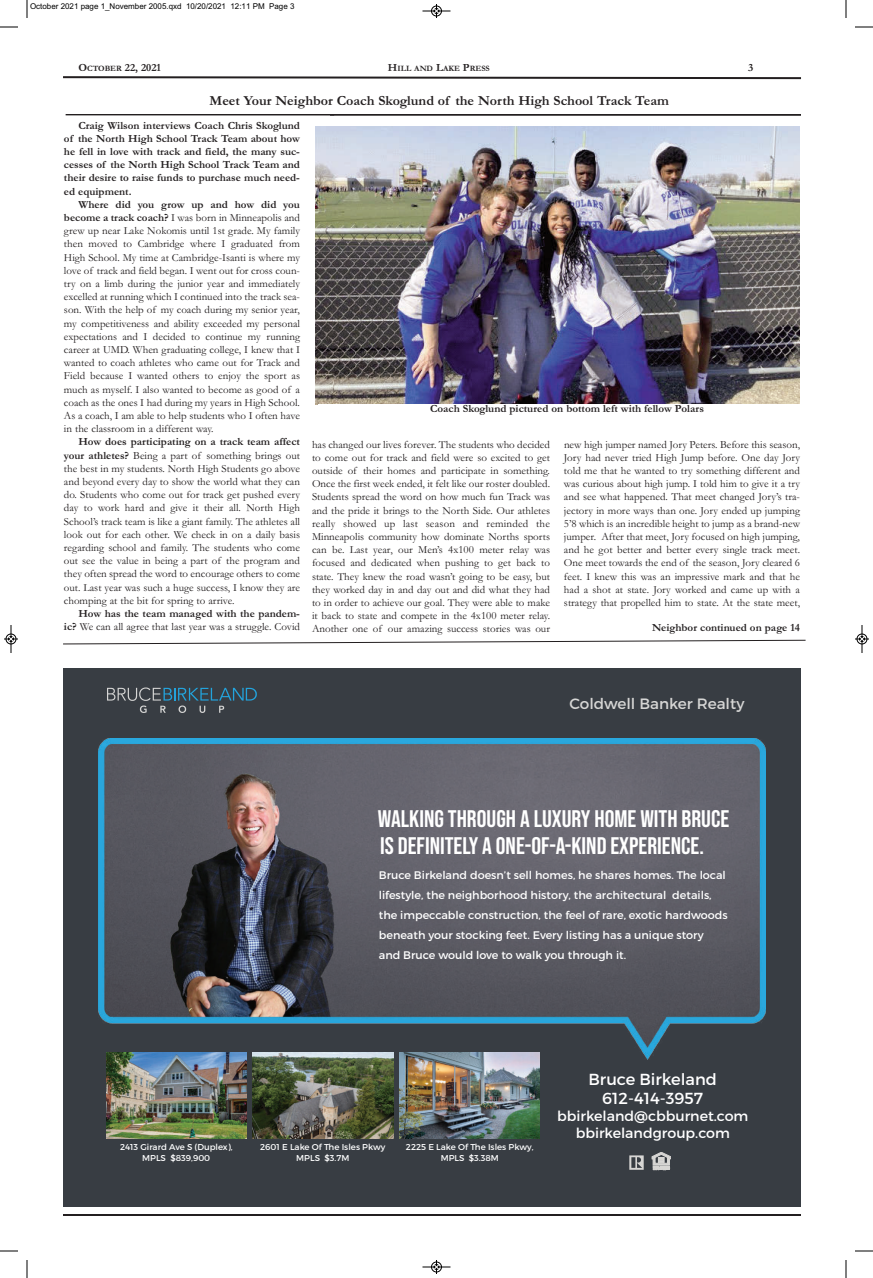
<style>
.page{position:relative;width:873px;height:1278px;background:#fff}
.page>*{position:absolute;margin:0;border:0;box-sizing:border-box;transform-origin:0 0}
.t1{font:24px/27px "Bebas Neue";color:#fff}
.t2{font:16px/19.2px "Montserrat";color:#fff;text-align:center}
.t3{font:15px "Montserrat";color:#d6d6d5}
.t4{font:700 14px "Garamond";color:#231f20}
.t5{font:14px/16.8px "Montserrat";color:#fff;text-align:center}
.t6{font:11px/13.2px "Garamond";color:#231f20;text-align:justify}
.t7{font:700 11px/13.2px "Garamond";color:#231f20;text-align:justify}
.t8{font:11px/20px "Montserrat";color:#fff}
.t9{font:8.5px/10.2px "Montserrat";color:#fff;text-align:center}
.t10{font:700 8.2px "Garamond";color:#231f20}
.t11{font:8px "Arial";color:#000}
.s1{font-size:8.2px}
.s2{font-size:11px}
.s3{font-weight:700}
</style>
<div class="page">
<svg style="left:63px;top:76px;width:738px;height:4px"></svg>
<hr style="left:63px;top:1214px;width:738px;height:2px;background:#231f20">
<hr style="left:330px;top:114px;width:471px;height:2px;background:#231f20">
<hr style="left:66px;top:113px;width:268px;height:3px;background:#231f20">
<div style="left:63px;top:668px;width:738px;height:539px;background:#383d43"></div>
<svg style="left:107px;top:688px;width:150px;height:25px"></svg>
<img style="left:98px;top:738px;width:667px;height:321px">
<img style="left:106px;top:1052px;width:140px;height:87px">
<img style="left:253px;top:1052px;width:140px;height:87px">
<img style="left:399px;top:1052px;width:141px;height:87px">
<svg style="left:652px;top:1152px;width:19px;height:18px"></svg>
<svg style="left:629px;top:1155px;width:15px;height:15px"></svg>
<div style="left:63px;top:94px;width:738px;height:20px;background:#fff"></div>
<img style="left:316px;top:126px;width:483px;height:278px">
<svg style="left:63px;top:639px;width:743px;height:6px"></svg>
<svg style="left:27px;top:0;width:1px;height:18px"></svg>
<svg style="left:0;top:27px;width:18px;height:1px"></svg>
<svg style="left:846px;top:0;width:1px;height:18px"></svg>
<svg style="left:855px;top:27px;width:18px;height:1px"></svg>
<svg style="left:27px;top:1260px;width:1px;height:18px"></svg>
<svg style="left:0;top:1251px;width:18px;height:1px"></svg>
<svg style="left:846px;top:1260px;width:1px;height:18px"></svg>
<svg style="left:855px;top:1251px;width:18px;height:1px"></svg>
<svg style="left:422px;top:4px;width:28px;height:14px"></svg>
<svg style="left:422px;top:1260px;width:28px;height:14px"></svg>
<svg style="left:4px;top:625px;width:14px;height:28px"></svg>
<svg style="left:855px;top:625px;width:14px;height:28px"></svg>
<p class="t11" style="left:30px;top:3px;width:266px">October 2021 page 1_November 2005.qxd 10/20/2021 12:11 PM Page 3</p>
<p class="t7" style="left:78px;top:62px;width:84px">O<span class="s1">CTOBER</span> 22, 2021</p>
<p class="t10" style="left:388px;top:65px;width:103px"><span class="s2">H</span>ILL AND <span class="s2">L</span>AKE <span class="s2">P</span>RESS</p>
<p class="t7" style="left:748px;top:62px;width:7px">3</p>
<p class="t4" style="left:210px;top:95px;width:461px">Meet Your Neighbor Coach Skoglund of the North High School Track Team</p>
<p class="t7" style="left:64px;top:119px;width:238px;text-indent:14px">Craig Wilson interviews Coach Chris Skoglund of the North High School Track Team about how he fell in love with track and field, the many suc&shy;cesses of the North High School Track Team and their desire to raise funds to purchase much need&shy;ed equipment.</p>
<p class="t6" style="left:64px;top:199px;width:238px;text-indent:14px"><span class="s3">Where did you grow up and how did you become a track coach?</span> I was born in Minneapolis and grew up near Lake Nokomis until 1st grade. My family then moved to Cambridge where I graduated from High School. My time at Cambridge-Isanti is where my love of track and field began. I went out for cross coun&shy;try on a limb during the junior year and immediately excelled at running which I continued into the track sea&shy;son. With the help of my coach during my senior year, my competitiveness and ability exceeded my personal expectations and I decided to continue my running career at UMD. When graduating college, I knew that I wanted to coach athletes who came out for Track and Field because I wanted others to enjoy the sport as much as myself. I also wanted to become as good of a coach as the ones I had during my years in High School.<br>As a coach, I am able to help students who I often have in the classroom in a different way.</p>
<p class="t6" style="left:64px;top:437px;width:238px;text-indent:14px"><span class="s3">How does participating on a track team affect your athletes?</span> Being a part of something brings out the best in my students. North High Students go above and beyond every day to show the world what they can do. Students who come out for track get pushed every day to work hard and give it their all. North High School’s track team is like a giant family. The athletes all look out for each other. We check in on a daily basis regarding school and family. The students who come out see the value in being a part of the program and they often spread the word to encourage others to come out. Last year was such a huge success, I know they are chomping at the bit for spring to arrive.</p>
<p class="t6" style="left:64px;top:608px;width:238px;text-align:right"><span class="s3">How has the team managed with the pandem&shy;ic?</span> We can all agree that last year was a struggle. Covid</p>
<p class="t7" style="left:430px;top:403px;width:275px">Coach Skoglund pictured on bottom left with fellow Polars</p>
<p class="t6" style="left:312px;top:439px;width:240px">has changed our lives forever. The students who decided to come out for track and field were so excited to get outside of their homes and participate in something.<br>Once the first week ended, it felt like our roster doubled.<br>Students spread the word on how much fun Track was and the pride it brings to the North Side. Our athletes really showed up last season and reminded the Minneapolis community how dominate Norths sports can be. Last year, our Men’s 4x100 meter relay was focused and dedicated when pushing to get back to state. They knew the road wasn’t going to be easy, but they worked day in and day out and did what they had to in order to achieve our goal. They were able to make it back to state and compete in the 4x100 meter relay.<br>Another one of our amazing success stories was our</p>
<p class="t6" style="left:564px;top:439px;width:238px">new high jumper named Jory Peters. Before this season, Jory had never tried High Jump before. One day Jory told me that he wanted to try something different and was curious about high jump. I told him to give it a try and see what happened. That meet changed Jory’s tra&shy;jectory in more ways than one. Jory ended up jumping 5’8 which is an incredible height to jump as a brand-new jumper. After that meet, Jory focused on high jumping, and he got better and better every single track meet.<br>One meet towards the end of the season, Jory cleared 6 feet. I knew this was an impressive mark and that he had a shot at state. Jory worked and came up with a strategy that propelled him to state. At the state meet,</p>
<p class="t7" style="left:652px;top:622px;width:149px">Neighbor continued on page 14</p>
<h3 class="t3" style="left:569px;top:697px;width:177px">Coldwell Banker Realty</h3>
<h1 class="t1" style="left:378px;top:805px;width:353px">WALKING THROUGH A LUXURY HOME WITH BRUCE<br>IS DEFINITELY A ONE-OF-A-KIND EXPERIENCE.</h1>
<p class="t8" style="left:379px;top:865px;width:350px">Bruce Birkeland doesn’t sell homes, he shares homes. The local lifestyle, the neighborhood history, the architectural details, the impeccable construction, the feel of rare, exotic hardwoods beneath your stocking feet. Every listing has a unique story and Bruce would love to walk you through it.</p>
<h2 class="t2" style="left:589px;top:1070px;width:130px">Bruce Birkeland<br>612-414-3957</h2>
<p class="t5" style="left:557px;top:1108px;width:193px">bbirkeland@cbburnet.com bbirkelandgroup.com</p>
<p class="t9" style="left:120px;top:1143px;width:114px">2413 Girard Ave S (Duplex),<br>MPLS $839,900</p>
<p class="t9" style="left:260px;top:1143px;width:127px">2601 E Lake Of The Isles Pkwy<br>MPLS $3.7M</p>
<p class="t9" style="left:406px;top:1143px;width:129px">2225 E Lake Of The Isles Pkwy,<br>MPLS $3.38M</p>
</div>
